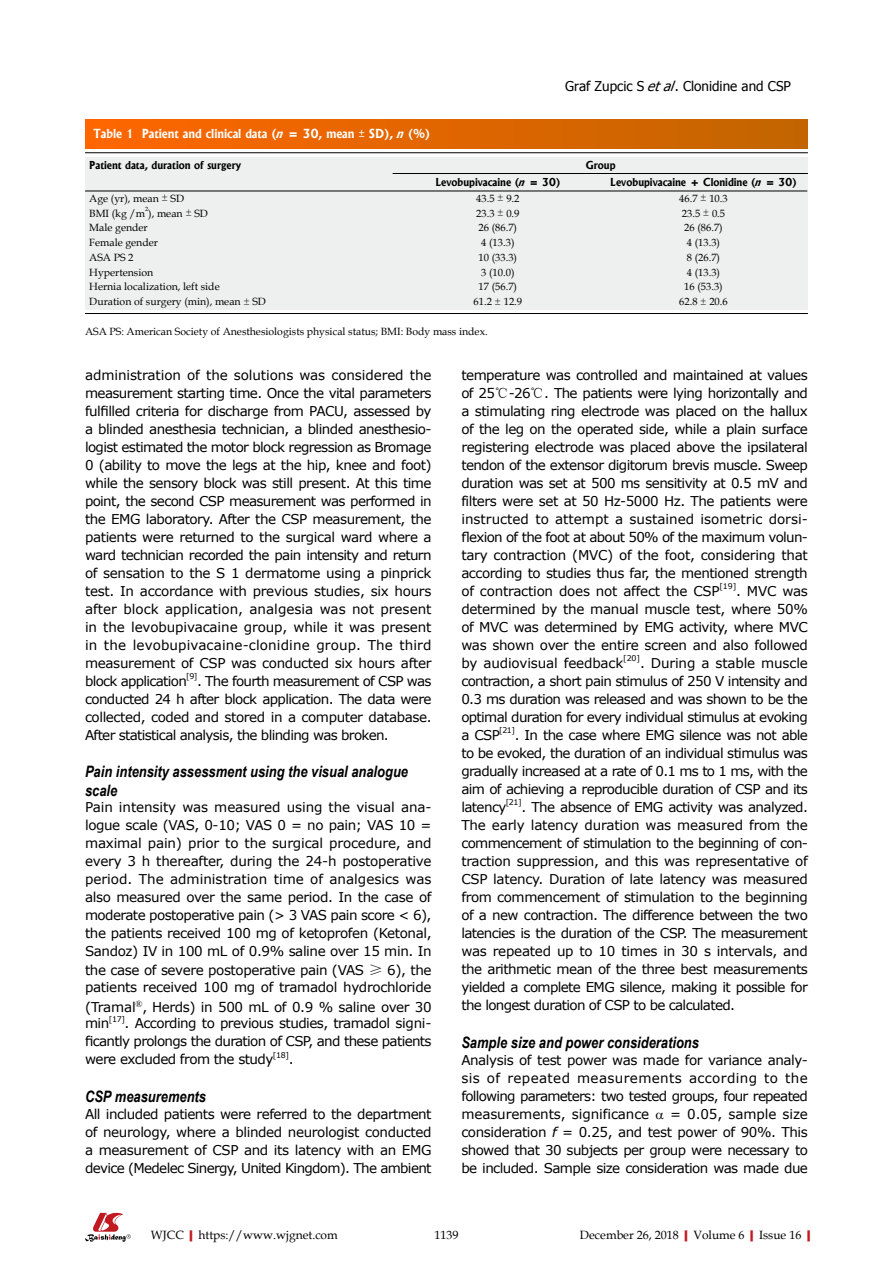
<style>
.page{position:relative;width:893px;height:1263px;background:#fff}
.page>*{position:absolute;margin:0;border:0;box-sizing:border-box;transform-origin:0 0}
.t1{font:italic 700 15.75px/18px "Arial Narrow";color:#000}
.t2{font:13.5px/18px "Verdana";letter-spacing:-.04em;color:#000}
.t3{font:13.5px "Tahoma";color:#000}
.t4{font:12px "Book Antiqua";color:#000}
.t5{font:700 12px "Albertus";color:#fff}
.t6{font:10.5px "Book Antiqua";color:#000}
.t7{font:700 10.5px "Albertus";color:#000}
.t8{font:7.8px "Verdana";letter-spacing:-.04em;color:#000}
.t9{font:6.15px "Book Antiqua";color:#000}
.s1{font-style:italic}
.s2{font-family:"Garamond";font-size:9.75px}
.s3{font-family:"Sim Sun";font-size:14.25px}
.s4{font-weight:700;color:#c01920}
</style>
<div class="page">
<svg style="left:85px;top:1213px;width:46px;height:29px"></svg>
<div style="left:85px;top:119px;width:723px;height:29px;background:linear-gradient(to right,#f60,#c16500)"></div>
<div style="left:85px;top:157px;width:723px;height:153px;background:#eeefef"></div>
<hr style="left:85px;top:152px;width:723px;height:1px;background:#000">
<hr style="left:85px;top:191px;width:722px;height:1px;background:#000">
<hr style="left:85px;top:313px;width:723px;height:1px;background:#000">
<hr style="left:393px;top:173px;width:415px;height:1px;background:#000">
<p class="t3" style="left:565px;top:77px;width:227px">Graf Zupcic S <span class="s1">etal</span>. Clonidine and CSP</p>
<p class="t5" style="left:94px;top:126px;width:338px">Table 1 Patient and clinical data (<span class="s1">n</span> = 30, mean <span class="s2">±</span> SD), <span class="s1">n</span> (%)</p>
<p class="t7" style="left:89px;top:159px;width:153px">Patient data, duration of surgery</p>
<p class="t7" style="left:586px;top:159px;width:31px">Group</p>
<p class="t7" style="left:435px;top:175px;width:127px">Levobupivacaine (<span class="s1">n</span> = 30)</p>
<p class="t7" style="left:610px;top:175px;width:188px">Levobupivacaine + Clonidine (<span class="s1">n</span> = 30)</p>
<p class="t6" style="left:89px;top:191px;width:96px">Age (yr), mean <span class="s2">±</span> SD</p>
<p class="t6" style="left:476px;top:191px;width:45px">43.5 <span class="s2">±</span> 9.2</p>
<p class="t6" style="left:679px;top:191px;width:50px">46.7 <span class="s2">±</span> 10.3</p>
<p class="t6" style="left:89px;top:206px;width:120px">BMI (kg /m ), mean <span class="s2">±</span> SD</p>
<p class="t9" style="left:145px;top:205px;width:5px">2</p>
<p class="t6" style="left:476px;top:206px;width:45px">23.3 <span class="s2">±</span> 0.9</p>
<p class="t6" style="left:682px;top:206px;width:45px">23.5 <span class="s2">±</span> 0.5</p>
<p class="t6" style="left:89px;top:220px;width:60px">Male gender</p>
<p class="t6" style="left:479px;top:220px;width:40px">26 (86.7)</p>
<p class="t6" style="left:684px;top:220px;width:40px">26 (86.7)</p>
<p class="t6" style="left:89px;top:235px;width:70px">Female gender</p>
<p class="t6" style="left:481px;top:235px;width:35px">4 (13.3)</p>
<p class="t6" style="left:687px;top:235px;width:35px">4 (13.3)</p>
<p class="t6" style="left:89px;top:250px;width:46px">ASA PS 2</p>
<p class="t6" style="left:479px;top:250px;width:40px">10 (33.3)</p>
<p class="t6" style="left:687px;top:250px;width:35px">8 (26.7)</p>
<p class="t6" style="left:89px;top:265px;width:65px">Hypertension</p>
<p class="t6" style="left:481px;top:265px;width:35px">3 (10.0)</p>
<p class="t6" style="left:687px;top:265px;width:35px">4 (13.3)</p>
<p class="t6" style="left:89px;top:279px;width:132px">Hernia localization, left side</p>
<p class="t6" style="left:479px;top:279px;width:40px">17 (56.7)</p>
<p class="t6" style="left:684px;top:279px;width:40px">16 (53.3)</p>
<p class="t6" style="left:89px;top:294px;width:178px">Duration of surgery (min), mean <span class="s2">±</span> SD</p>
<p class="t6" style="left:474px;top:294px;width:50px">61.2 <span class="s2">±</span> 12.9</p>
<p class="t6" style="left:679px;top:294px;width:50px">62.8 <span class="s2">±</span> 20.6</p>
<p class="t6" style="left:85px;top:324px;width:404px">ASA PS: American Society of Anesthesiologists physical status; BMI: Body mass index.</p>
<p class="t2" style="left:85px;top:365px;width:348px">administration of the solutions was considered the measurement starting time. Once the vital parameters fulfilled criteria for discharge from PACU, assessed by a blinded anesthesia technician, a blinded anesthesio&shy;logist estimated the motor block regression as Bromage 0 (ability to move the legs at the hip, knee and foot) while the sensory block was still present. At this time point, the second CSP measurement was performed in the EMG laboratory. After the CSP measurement, the patients were returned to the surgical ward where a ward technician recorded the pain intensity and return of sensation to the S 1 dermatome using a pinprick test. In accordance with previous studies, six hours after block application, analgesia was not present in the levobupivacaine group, while it was present in the levobupivacaine-clonidine group. The third measurement of CSP was conducted six hours after block application</p>
<p class="t8" style="left:186px;top:670px;width:13px">[9]</p>
<p class="t2" style="left:85px;top:671px;width:348px;text-align:justify;text-indent:112px">. The fourth measurement of CSP was conducted 24 h after block application. The data were collected, coded and stored in a computer database.<br>After statistical analysis, the blinding was broken.</p>
<p class="t1" style="left:85px;top:762px;width:325px">Pain intensity assessment using the visual analogue scale</p>
<p class="t2" style="left:85px;top:798px;width:348px">Pain intensity was measured using the visual ana&shy;logue scale (VAS, 0-10; VAS 0 = no pain; VAS 10 = maximal pain) prior to the surgical procedure, and every 3 h thereafter, during the 24-h postoperative period. The administration time of analgesics was also measured over the same period. In the case of moderate pos-toperative pain (&gt; 3 VAS pain score &lt; 6), the patients received 100 mg of ketoprofen (Ketonal, Sandoz) IV in 100 mL of 0.9% saline over 15 min. In the case of severe postoperative pain (VAS <span class="s3">≥</span> 6), the patients received 100 mg of tramadol hydrochloride</p>
<p class="t2" style="left:85px;top:998px;width:348px;line-height:16.8px">(Tramal<sup>®</sup>, Herds) in 500 mL of 0.9 % saline over 30 min</p>
<p class="t8" style="left:109px;top:1013px;width:18px">[17]</p>
<p class="t2" style="left:85px;top:1014px;width:348px;text-indent:40px">. According to previous studies, tramadol signi&shy;ficantly prolongs the duration of CSP, and these patients were excluded from the study</p>
<p class="t8" style="left:273px;top:1049px;width:18px">[18]</p>
<p class="t2" style="left:289px;top:1050px;width:6px">.</p>
<p class="t1" style="left:85px;top:1087px;width:123px">CSP measurements</p>
<p class="t2" style="left:85px;top:1105px;width:348px;text-align:justify">All included patients were referred to the department of neurology, where a blinded neurologist conducted a measurement of CSP and its latency with an EMG device (Medelec Sinergy, United Kingdom). The ambient</p>
<p class="t2" style="left:461px;top:365px;width:348px">temperature was controlled and maintained at values of 25<span class="s3">℃</span>-26<span class="s3">℃</span>. The patients were lying horizontally and a stimulating ring electrode was placed on the hallux of the leg on the operated side, while a plain surface registering electrode was placed above the ipsilateral tendon of the extensor digitorum brevis muscle. Sweep duration was set at 500 ms sensitivity at 0.5 mV and filters were set at 50 Hz-5000 Hz. The patients were instructed to attempt a sustained isometric dorsi&shy;flexion of the foot at about 50% of the maximum volun&shy;tary contraction (MVC) of the foot, considering that according to studies thus far, the mentioned strength of contraction does not affect the CSP</p>
<p class="t8" style="left:719px;top:580px;width:18px">[19]</p>
<p class="t2" style="left:461px;top:581px;width:348px;text-align:justify;text-indent:275px">. MVC was determined by the manual muscle test, where 50% of MVC was determined by EMG activity, where MVC was shown over the entire screen and also followed by audiovisual feedback</p>
<p class="t8" style="left:623px;top:652px;width:18px">[20]</p>
<p class="t2" style="left:461px;top:653px;width:348px;text-align:justify;text-indent:179px">. During a stable muscle contraction, a short pain stimulus of 250 V intensity and 0.3 ms duration was released and was shown to be the optimal duration for every individual stimulus at evoking a CSP</p>
<p class="t8" style="left:499px;top:724px;width:17px">[21]</p>
<p class="t2" style="left:461px;top:725px;width:348px;text-align:justify;text-indent:53px">. In the case where EMG silence was not able to be evoked, the duration of an individual stimulus was gradually increased at a rate of 0.1 ms to 1 ms, with the aim of achieving a reproducible duration of CSP and its latency</p>
<p class="t8" style="left:506px;top:796px;width:18px">[21]</p>
<p class="t2" style="left:461px;top:797px;width:348px;text-indent:60px">. The absence of EMG activity was analyzed.<br>The early latency duration was measured from the commencement of stimulation to the beginning of con&shy;traction suppression, and this was representative of CSP latency. Duration of late latency was measured from commencement of stimulation to the beginning of a new contraction. The difference between the two latencies is the duration of the CSP. The measurement was repeated up to 10 times in 30 s intervals, and the arithmetic mean of the three best measurements yielded a complete EMG silence, making it possible for the longest duration of CSP to be calculated.</p>
<p class="t1" style="left:461px;top:1033px;width:239px">Sample size and power considerations</p>
<p class="t2" style="left:461px;top:1051px;width:348px">Analysis of test power was made for variance analy&shy;sis of repeated measurements according to the following parameters: two tested groups, four repeated measurements, significance</p>
<p class="t2" style="left:461px;top:1105px;width:348px;text-align:justify;text-indent:209px">= 0.05, sample size consideration <span class="s1">f</span> = 0.25, and test power of 90%. This showed that 30 subjects per group were necessary to be included. Sample size considera-tion was made due</p>
<p class="t4" style="left:151px;top:1226px;width:188px">WJCC<span class="s4">|</span>https://www.wjgnet.com</p>
<p class="t4" style="left:434px;top:1226px;width:25px">1139</p>
<p class="t4" style="left:580px;top:1226px;width:237px">December 26, 2018<span class="s4">|</span>Volume 6<span class="s4">|</span>Issue 16<span class="s4">|</span></p>
</div>
